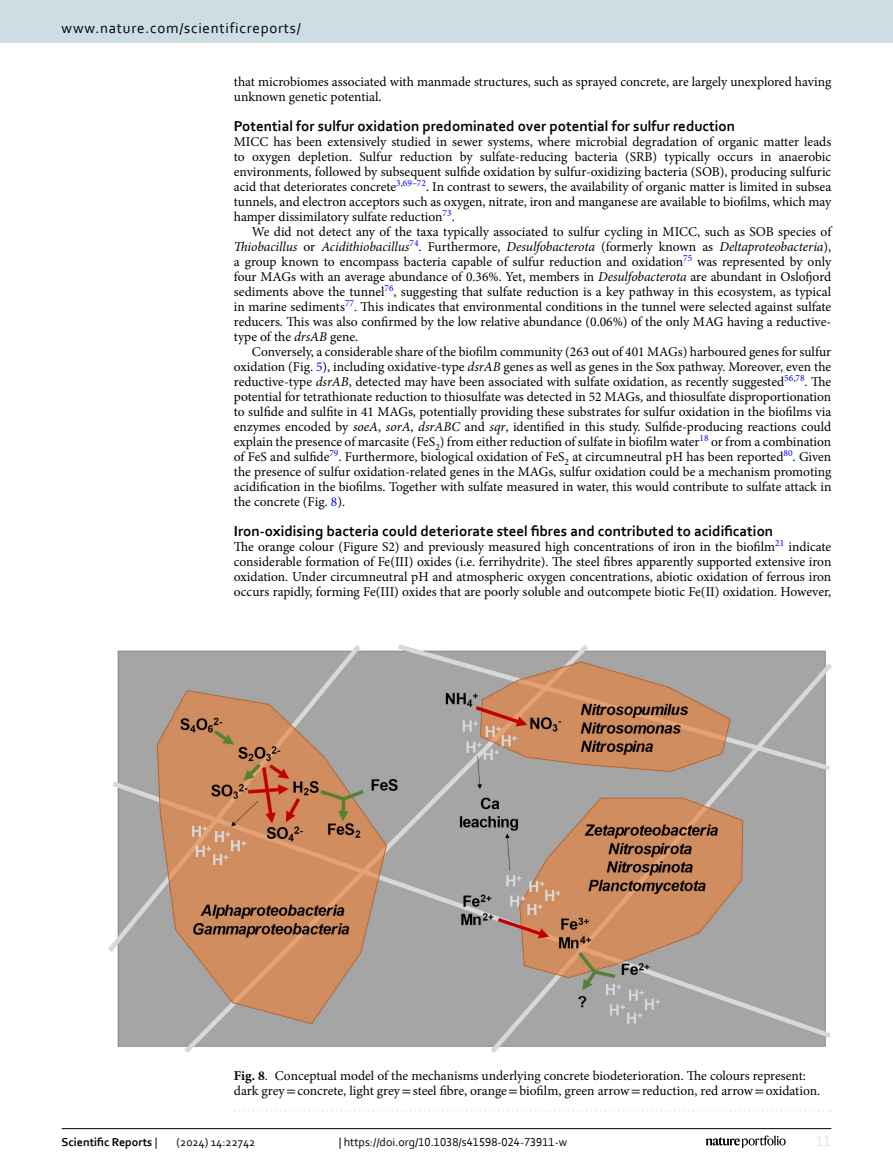
<style>
.page{position:relative;width:893px;height:1174px;background:#fff}
.page>*{position:absolute;margin:0;border:0;box-sizing:border-box;transform-origin:0 0}
.Head_2{font:700 15px "Corbel";color:#000}
.t1{font:15px "Corbel";letter-spacing:.05em;color:#000}
.t2{font:15px "Corbel";color:#d9e4eb}
.Body_Text_Indent{font:13.5px/15px "Minion Pro";letter-spacing:-.005em;color:#000;text-align:justify}
.Body_Text{font:13.5px/15px "Minion Pro";letter-spacing:-.005em;color:#000;text-align:justify}
.Figure_Caption{font:13.5px/15px "Minion Pro";letter-spacing:-.005em;color:#000}
.t3{font:12px "Corbel";color:#000}
.t4{font:700 12px "Corbel";color:#000}
.s1{font-style:italic}
.s2{color:#00f}
.s3{font-weight:700}
.s4{font-family:"STIX"}
.s5{font-weight:400}
</style>
<div class="page">
<img style="left:108px;top:644px;width:723px;height:408px">
<svg style="left:235px;top:1110px;width:597px;height:1px"></svg>
<hr style="left:62px;top:1128px;width:769px;height:1px;background:#000">
<svg style="left:706px;top:1135px;width:80px;height:12px"></svg>
<div style="left:0;top:0;width:893px;height:43px;background:#cedde4"></div>
<p class="t1" style="left:62px;top:18px;width:241px">www.nature.com/scientificreports/</p>
<p class="Body_Text_Indent" style="left:234px;top:74px;width:599px">that microbiomes associated with manmade structures, such as sprayed concrete, are largely unexplored having unknown genetic potential.</p>
<p class="Head_2" style="left:234px;top:116px;width:503px">Potential for sulfur oxidation predominated over potential for sulfur reduction</p>
<p class="Body_Text" style="left:234px;top:134px;width:599px">MICC has been extensively studied in sewer systems, where microbial degradation of organic matter leads to oxygen depletion. Sulfur reduction by sulfate-reducing bacteria (SRB) typically occurs in anaerobic environments, followed by subsequent sulfide oxidation by sulfur-oxidizing bacteria (SOB), producing sulfuric acid that deteriorates concrete<sup>3</sup><sup>,</sup><sup>69</sup><sup>–</sup><sup>72</sup>. In contrast to sewers, the availability of organic matter is limited in subsea tunnels, and electron acceptors such as oxygen, nitrate, iron and manganese are available to biofilms, which may hamper dissimilatory sulfate reduction<sup>73</sup>.</p>
<p class="Body_Text_Indent" style="left:234px;top:224px;width:599px;text-indent:18px">We did not detect any of the taxa typically associated to sulfur cycling in MICC, such as SOB species of <span class="s1">Thiobacillus</span> or <span class="s1">Acidithiobacillus</span><sup>74</sup>. Furthermore, <span class="s1">Desulfobacterota</span> (formerly known as <span class="s1">Deltaproteobacteria</span>), a group known to encompass bacteria capable of sulfur reduction and oxidation<sup>75</sup> was represented by only four MAGs with an average abundance of 0.36%. Yet, members in <span class="s1">Desulfobacterota</span> are abundant in Oslofjord sediments above the tunnel<sup>76</sup>, suggesting that sulfate reduction is a key pathway in this ecosystem, as typical in marine sediments<sup>77</sup>. This indicates that environmental conditions in the tunnel were selected against sulfate reducers. This was also confirmed by the low relative abundance (0.06%) of the only MAG having a reductive&shy;type of the <span class="s1">drsAB</span> gene.</p>
<p class="Body_Text_Indent" style="left:234px;top:344px;width:599px;text-indent:18px">Conversely, a considerable share of the biofilm community (263 out of 401 MAGs) harboured genes for sulfur oxidation (Fig. <span class="s2">5</span>), including oxidative-type <span class="s1">dsrAB</span> genes as well as genes in the Sox pathway. Moreover, even the reductive-type <span class="s1">dsrAB</span>, detected may have been associated with sulfate oxidation, as recently suggested<sup>56</sup><sup>,</sup><sup>78</sup>. The potential for tetrathionate reduction to thiosulfate was detected in 52 MAGs, and thiosulfate disproportionation to sulfide and sulfite in 41 MAGs, potentially providing these substrates for sulfur oxidation in the biofilms via enzymes encoded by <span class="s1">soeA</span>, <span class="s1">sorA</span>, <span class="s1">dsrABC</span> and <span class="s1">sqr</span>, identified in this study. Sulfide-producing reactions could explain the presence of marcasite (FeS<sub>2</sub>) from either reduction of sulfate in biofilm water<sup>18</sup> or from a combination of FeS and sulfide<sup>79</sup>. Furthermore, biological oxidation of FeS<sub>2</sub> at circumneutral pH has been reported<sup>80</sup>. Given the presence of sulfur oxidation-related genes in the MAGs, sulfur oxidation could be a mechanism promoting acidification in the biofilms. Together with sulfate measured in water, this would contribute to sulfate attack in the concrete (Fig. <span class="s2">8</span>).</p>
<p class="Head_2" style="left:234px;top:521px;width:541px">Iron-oxidising bacteria could deteriorate steel fibres and contributed to acidification</p>
<p class="Body_Text" style="left:234px;top:539px;width:599px">The orange colour (Figure S2) and previously measured high concentrations of iron in the biofilm<sup>21</sup> indicate considerable formation of Fe(III) oxides (i.e. ferrihydrite). The steel fibres apparently supported extensive iron oxidation. Under circumneutral pH and atmospheric oxygen concentrations, abiotic oxidation of ferrous iron occurs rapidly, forming Fe(III) oxides that are poorly soluble and outcompete biotic Fe(II) oxidation. However,</p>
<p class="Figure_Caption" style="left:234px;top:1068px;width:588px"><span class="s3">Fig. 8</span>. Conceptual model of the mechanisms underlying concrete biodeterioration. The colours represent: dark grey<span class="s4">=</span>concrete, light grey<span class="s4">=</span>steel fibre, orange<span class="s4">=</span>biofilm, green arrow<span class="s4">=</span>reduction, red arrow<span class="s4">=</span>oxidation.</p>
<p class="t4" style="left:62px;top:1134px;width:97px">Scientific Reports <span class="s5">|</span></p>
<p class="t3" style="left:177px;top:1134px;width:80px">(2024) 14:22742</p>
<p class="t3" style="left:339px;top:1134px;width:230px">| https://doi.org/10.1038/s41598-024-73911-w</p>
<p class="t2" style="left:816px;top:1132px;width:17px">11</p>
</div>
